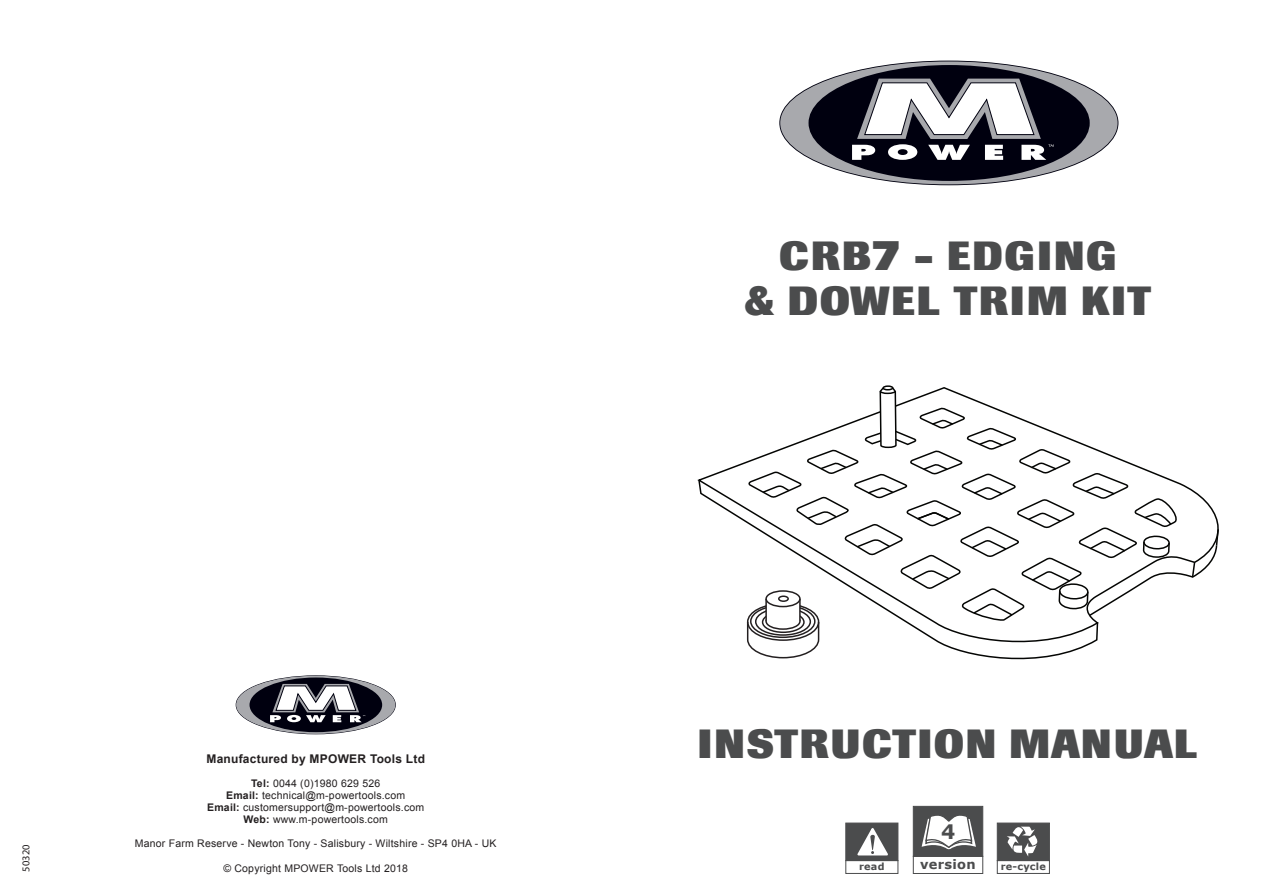
<style>
.page{position:relative;width:1263px;height:893px;background:#fff}
.page>*{position:absolute;margin:0;border:0;box-sizing:border-box;transform-origin:0 0}
.t1{font:800 40.5px/45px "Imago";letter-spacing:.04em;color:#4b4c4d;text-align:center}
.t2{font:700 19.95px "Verdana";color:#4b4c4d}
.t3{font:700 13.05px "Verdana";letter-spacing:.02em;color:#4b4c4d}
.t4{font:700 12px "Arial";letter-spacing:.02em;color:#231f20}
.t5{font:10.5px/12px "Arial";letter-spacing:.02em;color:#231f20;text-align:center}
.t6{font:10.5px "Myriad Pro";color:#231f20}
.t7{font:700 9.75px "Verdana";letter-spacing:.02em;color:#4b4c4d}
.s1{font-weight:700}
.s2{font-size:45px}
</style>
<div class="page">
<div style="left:780px;top:61px;width:337px;height:123px;background:#a8a9ad;border-radius:50%"></div>
<div style="left:808px;top:65px;width:282px;height:116px;background:#00000f;border-radius:50%"></div>
<svg style="left:852px;top:79px;width:202px;height:81px"></svg>
<svg style="left:236px;top:676px;width:159px;height:58px;background:#9e9fa4"></svg>
<div style="left:250px;top:677px;width:132px;height:55px;background:#00000f;border-radius:50%"></div>
<svg style="left:270px;top:684px;width:95px;height:38px"></svg>
<svg style="left:746px;top:385px;width:473px;height:275px"></svg>
<div style="left:997px;top:823px;width:52px;height:38px;background:#4b4c4d"></div>
<div style="left:997px;top:860px;width:52px;height:14px;border:1px solid #4b4c4d"></div>
<svg style="left:1007px;top:824px;width:33px;height:33px"></svg>
<div style="left:846px;top:823px;width:52px;height:38px;background:#4b4c4d"></div>
<div style="left:846px;top:860px;width:52px;height:14px;border:1px solid #4b4c4d"></div>
<svg style="left:857px;top:828px;width:31px;height:28px"></svg>
<div style="left:913px;top:806px;width:70px;height:51px;background:#4b4c4d"></div>
<div style="left:913px;top:856px;width:70px;height:18px;border:1px solid #4b4c4d"></div>
<svg style="left:921px;top:815px;width:55px;height:35px"></svg>
<hr style="left:947px;top:822px;width:3px;height:21px;background:#fff">
<p class="t6" style="left:20px;top:871px;width:28px;rotate:-90deg">50320</p>
<p class="t4" style="left:206px;top:751px;width:220px">Manufactured by MPOWER Tools Ltd</p>
<p class="t5" style="left:207px;top:777px;width:219px"><span class="s1">Tel:</span> 0044 (0)1980 629 526<br><span class="s1">Email:</span> technical@m-powertools.com<br><span class="s1">Email:</span> customersupport@m-powertools.com <span class="s1">Web:</span> www.m-powertools.com</p>
<p class="t5" style="left:135px;top:838px;width:363px">Manor Farm Reserve - Newton Tony - Salisbury - Wiltshire - SP4 0HA - UK</p>
<p class="t5" style="left:223px;top:862px;width:186px">© Copyright MPOWER Tools Ltd 2018</p>
<h1 class="t1" style="left:745px;top:233px;width:408px">CRB<span class="s2">7</span> - EDGING<br>&amp; DOWEL TRIM KIT</h1>
<h1 class="t1" style="left:698px;top:721px;width:501px">INSTRUCTION MANUAL</h1>
<h2 class="t2" style="left:941px;top:818px;width:16px">4</h2>
<p class="t7" style="left:859px;top:860px;width:27px">read</p>
<p class="t3" style="left:920px;top:855px;width:57px">version</p>
<p class="t7" style="left:1001px;top:860px;width:46px">re-cycle</p>
</div>
